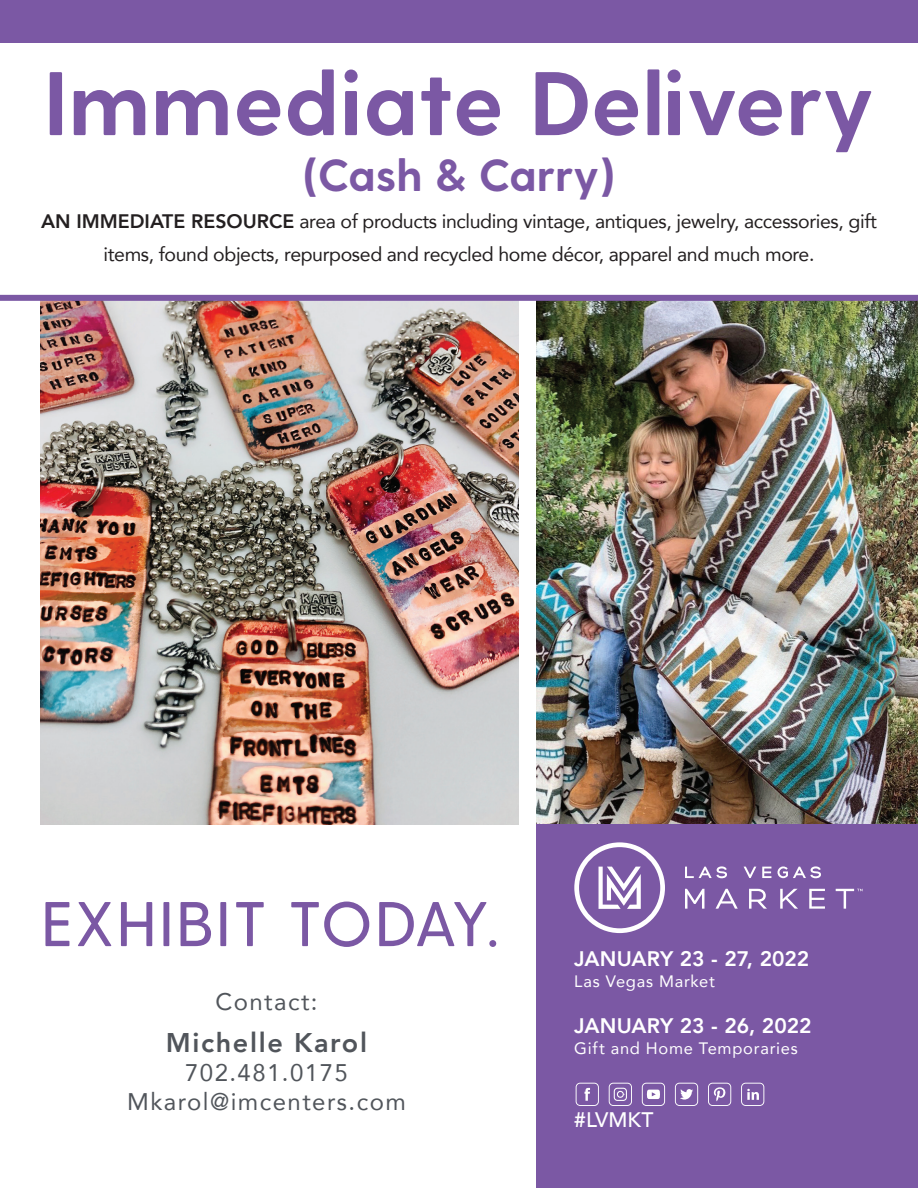
<style>
.page{position:relative;width:918px;height:1188px;background:#fff}
.page>*{position:absolute;margin:0;border:0;box-sizing:border-box;transform-origin:0 0}
.t1{font:700 90px "Greycliff CF";color:#7b58a4}
.t2{font:500 63px "Greycliff CF";letter-spacing:.03em;color:#7b58a4}
.t3{font:700 45px "Greycliff CF";color:#7b58a4}
.t4{font:800 27px "Avenir";letter-spacing:.06em;color:#51555b}
.t5{font:24px/28.8px "Avenir";letter-spacing:.06em;color:#51555b;text-align:center}
.t6{font:800 21px "Avenir";letter-spacing:-.005em;color:#fff}
.t7{font:500 21px "Avenir";letter-spacing:.005em;color:#fff}
.t8{font:19.5px/33px "Avenir";letter-spacing:-.02em;color:#231f20;text-align:center}
.t9{font:16.5px "Avenir";letter-spacing:.045em;color:#fff}
.s1{font-weight:800}
</style>
<div class="page">
<img style="left:40px;top:301px;width:478px;height:523px">
<img style="left:537px;top:301px;width:381px;height:523px">
<div style="left:537px;top:824px;width:381px;height:364px;background:#7b58a4"></div>
<svg style="left:574px;top:842px;width:91px;height:91px"></svg>
<svg style="left:685px;top:866px;width:42px;height:12px"></svg>
<svg style="left:744px;top:867px;width:12px;height:11px"></svg>
<svg style="left:762px;top:867px;width:9px;height:11px"></svg>
<svg style="left:777px;top:866px;width:44px;height:12px"></svg>
<svg style="left:685px;top:889px;width:19px;height:20px"></svg>
<svg style="left:716px;top:889px;width:22px;height:20px"></svg>
<svg style="left:749px;top:889px;width:18px;height:20px"></svg>
<svg style="left:780px;top:889px;width:18px;height:20px"></svg>
<svg style="left:809px;top:889px;width:16px;height:20px"></svg>
<svg style="left:836px;top:889px;width:27px;height:20px"></svg>
<svg style="left:741px;top:1083px;width:23px;height:23px"></svg>
<svg style="left:675px;top:1083px;width:23px;height:23px"></svg>
<svg style="left:708px;top:1083px;width:23px;height:23px"></svg>
<svg style="left:609px;top:1083px;width:23px;height:23px"></svg>
<svg style="left:576px;top:1083px;width:23px;height:23px"></svg>
<svg style="left:642px;top:1083px;width:23px;height:23px"></svg>
<div style="left:0;top:295px;width:918px;height:6px;background:#7b58a4"></div>
<div style="left:0;top:0;width:918px;height:42px;background:#7b58a4"></div>
<h1 class="t1" style="left:43px;top:50px;width:833px">Immediate Delivery</h1>
<h3 class="t3" style="left:303px;top:148px;width:314px">(Cash &amp; Carry)</h3>
<p class="t8" style="left:41px;top:204px;width:838px"><span class="s1">AN IMMEDIATE RESOURCE</span> area of products including vintage, antiques, jewelry, accessories, gift items, found objects, repurposed and recycled home décor, apparel and much more.</p>
<h2 class="t2" style="left:41px;top:887px;width:460px">EXHIBIT TODAY.</h2>
<p class="t5" style="left:215px;top:987px;width:104px">Contact:</p>
<h3 class="t4" style="left:166px;top:1022px;width:203px">Michelle Karol</h3>
<p class="t5" style="left:127px;top:1057px;width:280px">702.481.0175<br>Mkarol@imcenters.com</p>
<p class="t6" style="left:574px;top:942px;width:237px">JANUARY 23 - 27, 2022</p>
<p class="t9" style="left:574px;top:968px;width:142px">Las Vegas Market</p>
<p class="t6" style="left:574px;top:1010px;width:239px">JANUARY 23 - 26, 2022</p>
<p class="t9" style="left:574px;top:1035px;width:225px">Gift and Home Temporaries</p>
<p class="t7" style="left:574px;top:1101px;width:81px">#LVMKT</p>
</div>
